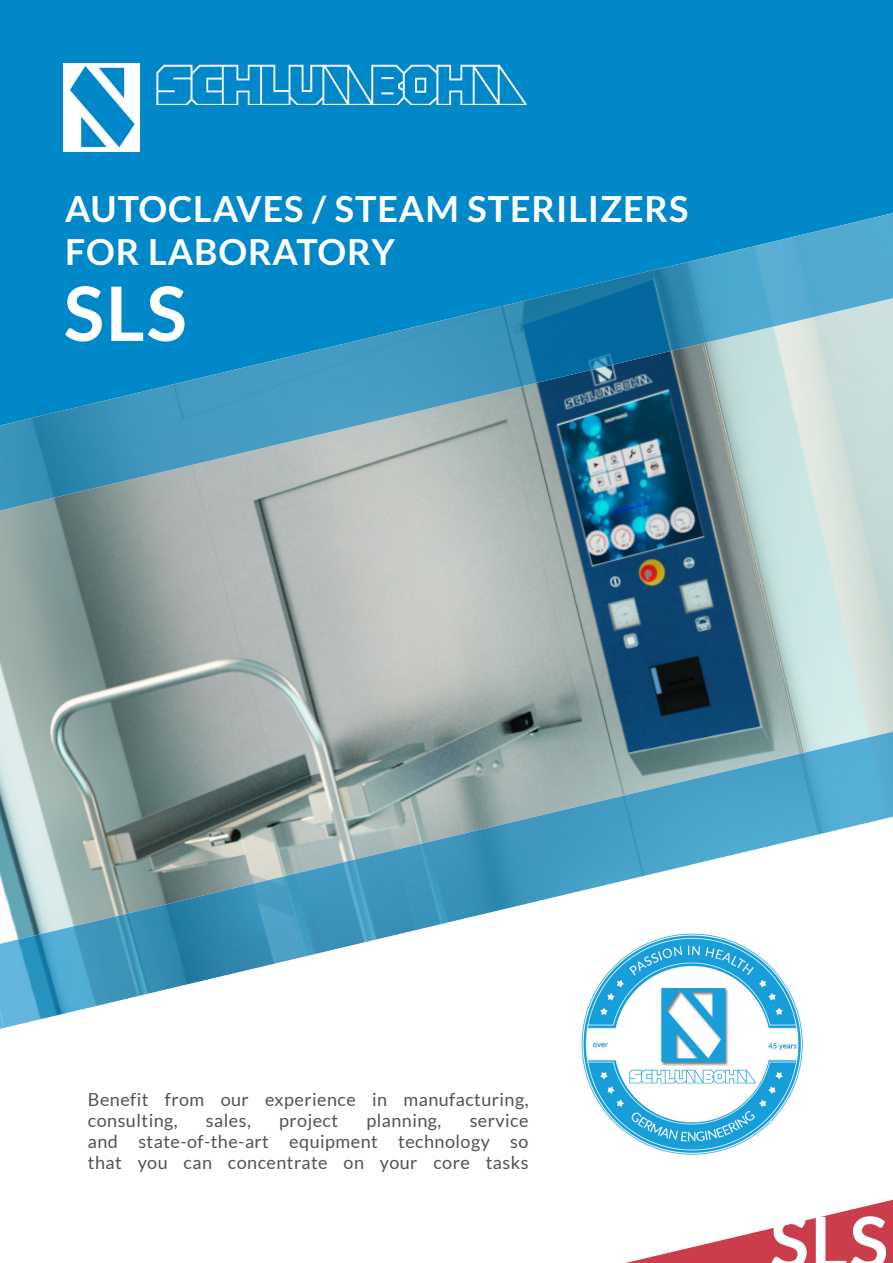
<style>
.page{position:relative;width:893px;height:1263px;background:#fff}
.page>*{position:absolute;margin:0;border:0;box-sizing:border-box;transform-origin:0 0}
.t1{font:700 75px "Lato";color:#fff}
.t2{font:700 72px "Lato";color:#fff}
.t3{font:700 36px/43.2px "Lato";letter-spacing:.025em;color:#fff}
.t4{font:18px/21px "Lato";letter-spacing:.025em;color:#515354}
</style>
<div class="page">
<img style="left:0;top:511px;width:893px;height:221px">
<div style="left:0;top:0;width:893px;height:213px;background:#0088c9"></div>
<img style="left:581px;top:1028px;width:222px;height:127px">
<img style="left:0;top:213px;width:893px;height:298px">
<img style="left:0;top:732px;width:893px;height:296px">
<svg style="left:626px;top:1200px;width:267px;height:63px"></svg>
<img style="left:64px;top:64px;width:76px;height:88px">
<img style="left:156px;top:64px;width:372px;height:41px">
<h3 class="t3" style="left:65px;top:186px;width:625px">AUTOCLAVES / STEAM STERILIZERS<br>FOR LABORATORY</h3>
<h1 class="t1" style="left:64px;top:271px;width:124px">SLS</h1>
<p class="t4" style="left:88px;top:1089px;width:442px">Benefit from our experience in manufacturing, consulting,</p>
<p class="t4" style="left:206px;top:1110px;width:46px">sales,</p>
<p class="t4" style="left:279px;top:1110px;width:61px">project</p>
<p class="t4" style="left:366px;top:1110px;width:76px">planning,</p>
<p class="t4" style="left:88px;top:1110px;width:442px;text-align:justify;text-indent:382px">service and state-of-the-art equipment technology so that you can concentrate on your core tasks</p>
<h2 class="t2" style="left:770px;top:1201px;width:120px">SLS</h2>
</div>
